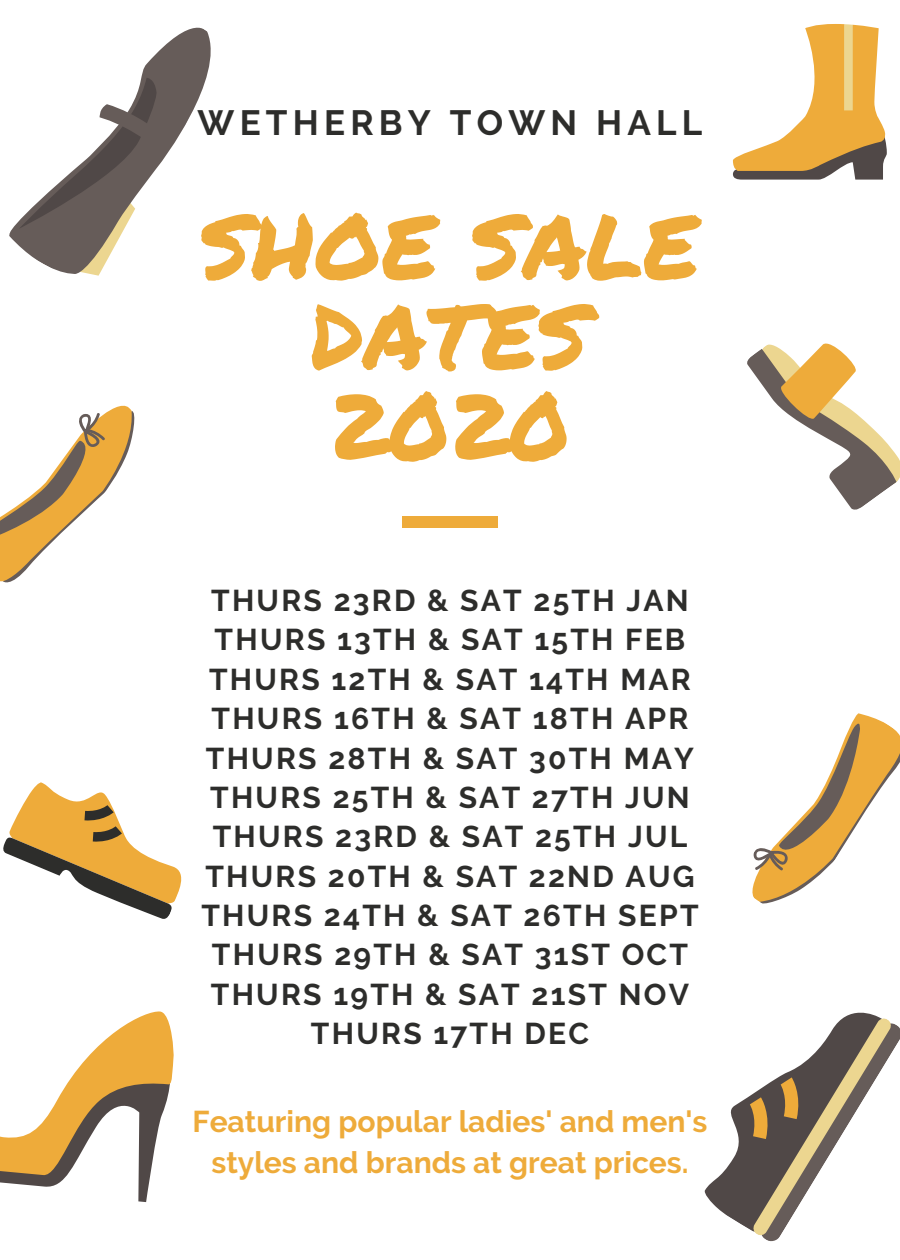
<style>
.page{position:relative;width:900px;height:1260px;background:#fff}
.page>*{position:absolute;margin:0;border:0;box-sizing:border-box;transform-origin:0 0}
.t1{font:90px/90px "Permanent Marker";color:#eeab3a;text-align:center}
.t2{font:700 35px "Raleway";letter-spacing:.15em;color:#2d2d2b}
.t3{font:700 30px/39.5px "Raleway";letter-spacing:.075em;color:#2d2d2b;text-align:center}
.t4{font:700 30px/41.2px "Raleway";color:#eeab3a;text-align:center}
</style>
<div class="page">
<div style="left:402px;top:516px;width:96px;height:11px;background:#eeab3a"></div>
<svg style="left:9px;top:27px;width:202px;height:219px"></svg>
<svg style="left:19px;top:55px;width:155px;height:221px"></svg>
<svg style="left:0;top:1011px;width:174px;height:192px"></svg>
<svg style="left:0;top:405px;width:135px;height:178px"></svg>
<svg style="left:3px;top:782px;width:179px;height:137px"></svg>
<svg style="left:704px;top:1012px;width:172px;height:210px"></svg>
<svg style="left:737px;top:1016px;width:163px;height:226px"></svg>
<svg style="left:747px;top:343px;width:153px;height:167px"></svg>
<svg style="left:733px;top:24px;width:154px;height:156px"></svg>
<svg style="left:752px;top:713px;width:148px;height:191px"></svg>
<p class="t2" style="left:198px;top:102px;width:506px">WETHERBY TOWN HALL</p>
<h1 class="t1" style="left:200px;top:199px;width:501px">SHOE SALE<br>DATES<br>2020</h1>
<p class="t3" style="left:201px;top:581px;width:499px">THURS 23RD &amp; SAT 25TH JAN<br>THURS 13TH &amp; SAT 15TH FEB<br>THURS 12TH &amp; SAT 14TH MAR<br>THURS 16TH &amp; SAT 18TH APR<br>THURS 28TH &amp; SAT 30TH MAY<br>THURS 25TH &amp; SAT 27TH JUN<br>THURS 23RD &amp; SAT 25TH JUL<br>THURS 20TH &amp; SAT 22ND AUG<br>THURS 24TH &amp; SAT 26TH SEPT<br>THURS 29TH &amp; SAT 31ST OCT<br>THURS 19TH &amp; SAT 21ST NOV<br>THURS 17TH DEC</p>
<p class="t4" style="left:192px;top:1100px;width:517px">Featuring popular ladies' and men's styles and brands at great prices.</p>
</div>
